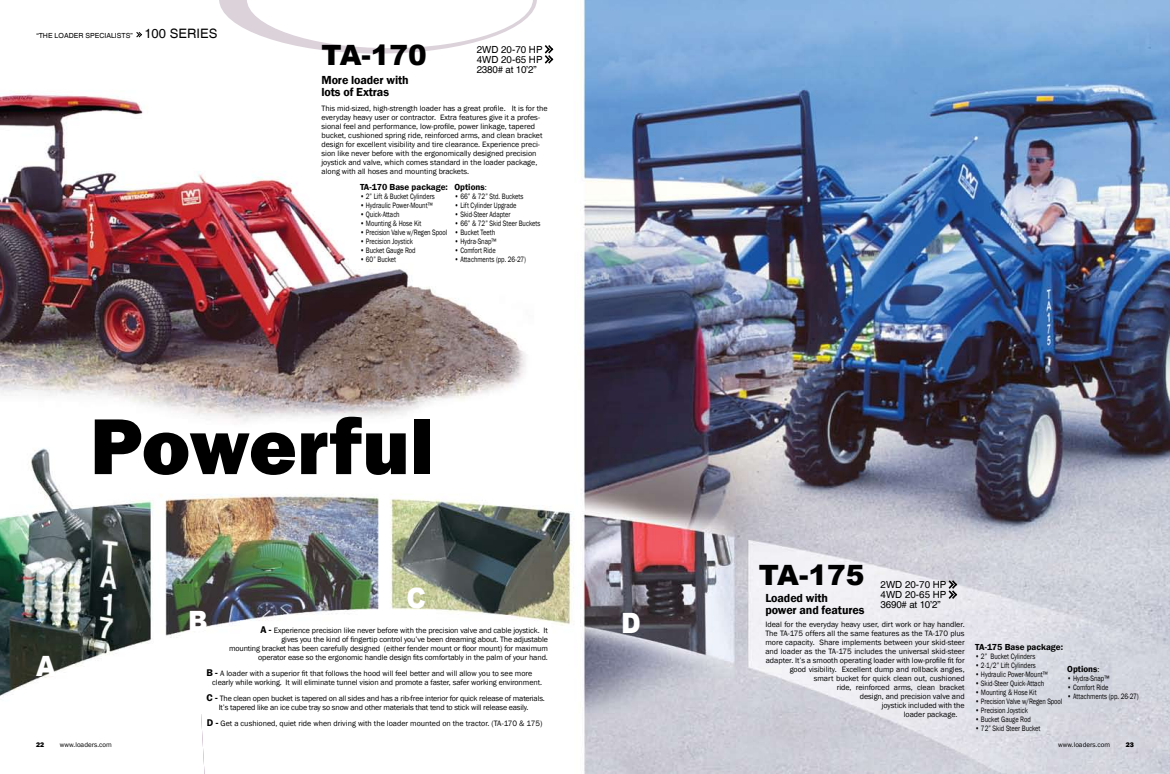
<style>
.page{position:relative;width:1170px;height:774px;background:#fff}
.page>*{position:absolute;margin:0;border:0;box-sizing:border-box;transform-origin:0 0}
.t1{font:800 82px "Franklin Gothic";color:#000}
.t2{font:900 28px "Arial";color:#000}
.t3{font:900 28px "Arial";color:#fff;scale:.9 1}
.t4{font:600 12px/12px "Franklin Gothic";letter-spacing:-.01em;color:#000}
.t5{font:9.8px/10px "Helvetica";color:#000;text-align:justify}
.t6{font:600 9px "Franklin Gothic";color:#000}
.t7{font:8px/9px "Franklin Gothic";color:#000}
.t8{font:8px "Franklin Gothic";color:#000;scale:.8 1}
.t9{font:8px/9px "Franklin Gothic";letter-spacing:-.02em;color:#000;text-align:center}
.t10{font:7px "Helvetica";color:#000}
.t11{font:7px "Franklin Gothic";color:#000}
.t12{font:800 7px "Franklin Gothic";color:#000}
.s1{font-size:13px}
.s2{font-weight:400;font-size:8px}
.s3{font-weight:600;font-size:10px}
</style>
<div class="page">
<img style="left:0;top:0;width:1170px;height:774px">
<svg style="left:219px;top:0;width:318px;height:54px"></svg>
<svg style="left:135px;top:31px;width:8px;height:8px"></svg>
<svg style="left:543px;top:43px;width:12px;height:22px"></svg>
<svg style="left:947px;top:579px;width:12px;height:22px"></svg>
<p class="t10" style="left:36px;top:32px;width:182px">“THE LOADER SPECIALISTS” <span class="s1">100 SERIES</span></p>
<h2 class="t2" style="left:321px;top:35px;width:107px">TA-170</h2>
<p class="t5" style="left:477px;top:45px;width:67px">2WD 20-70 HP 4WD 20-65 HP 2380# at 10’2”</p>
<h3 class="t4" style="left:321px;top:74px;width:89px">More loader with lots of Extras</h3>
<p class="t7" style="left:321px;top:104px;width:228px">This mid-sized, high-strength loader has a great profile. It is for the everyday heavy user or contractor. Extra features give it a profes&shy;sional feel and performance, low-profile, power linkage, tapered bucket, cushioned spring ride, reinforced arms, and clean bracket design for excellent visibility and tire clearance. Experience preci&shy;sion like never before with the ergonomically designed precision joystick and valve, which comes standard in the loader package, along with all hoses and mounting brackets.</p>
<p class="t6" style="left:454px;top:182px;width:34px">Options<span class="s2">:</span></p>
<p class="t8" style="left:454px;top:192px;width:88px">• 66” &amp; 72” Std. Buckets</p>
<p class="t8" style="left:454px;top:201px;width:79px">• Lift Cylinder Upgrade</p>
<p class="t8" style="left:454px;top:210px;width:72px">• Skid-Steer Adapter</p>
<p class="t8" style="left:454px;top:219px;width:109px">• 66” &amp; 72” Skid Steer Buckets</p>
<p class="t8" style="left:454px;top:228px;width:53px">• Bucket Teeth</p>
<p class="t8" style="left:454px;top:237px;width:54px">• Hydra-Snap™</p>
<p class="t8" style="left:454px;top:246px;width:53px">• Comfort Ride</p>
<p class="t8" style="left:454px;top:255px;width:91px">• Attachments (pp. 26-27)</p>
<p class="t6" style="left:360px;top:182px;width:89px">TA-170 Base package:</p>
<p class="t8" style="left:360px;top:192px;width:95px">• 2” Lift &amp; Bucket Cylinders</p>
<p class="t8" style="left:360px;top:201px;width:92px">• Hydraulic Power-Mount™</p>
<p class="t8" style="left:360px;top:210px;width:51px">• Quick-Attach</p>
<p class="t8" style="left:360px;top:219px;width:79px">• Mounting &amp; Hose Kit</p>
<p class="t8" style="left:360px;top:228px;width:110px">• Precision Valve w/Regen Spool</p>
<p class="t8" style="left:360px;top:237px;width:68px">• Precision Joystick</p>
<p class="t8" style="left:360px;top:246px;width:71px">• Bucket Gauge Rod</p>
<p class="t8" style="left:360px;top:255px;width:47px">• 60” Bucket</p>
<h1 class="t1" style="left:90px;top:394px;width:345px">Powerful</h1>
<h2 class="t3" style="left:36px;top:646px;width:23px">A</h2>
<p class="t12" style="left:36px;top:741px;width:10px">22</p>
<p class="t11" style="left:60px;top:741px;width:53px">www.loaders.com</p>
<h2 class="t3" style="left:407px;top:577px;width:23px">C</h2>
<h2 class="t3" style="left:188px;top:601px;width:23px">B</h2>
<p class="t7" style="left:229px;top:626px;width:320px;text-align:right"><span class="s3">A -</span> Experience precision like never before with the precision valve and cable joystick. It<br>gives you the kind of fingertip control you’ve been dreaming about. The adjustable<br>mounting bracket has been carefully designed (either fender mount or floor mount) for maximum operator ease so the ergonomic handle design fits comfortably in the palm of your hand.</p>
<p class="t7" style="left:212px;top:669px;width:331px;text-indent:-6px"><span class="s3">B -</span> A loader with a superior fit that follows the hood will feel better and will allow you to see more clearly while working. It will eliminate tunnel vision and promote a faster, safer working environment.</p>
<p class="t9" style="left:206px;top:694px;width:340px"><span class="s3">C -</span> The clean open bucket is tapered on all sides and has a rib-free interior for quick release of materials.<br>It’s tapered like an ice cube tray so snow and other materials that tend to stick will release easily.</p>
<p class="t7" style="left:207px;top:719px;width:337px"><span class="s3">D -</span> Get a cushioned, quiet ride when driving with the loader mounted on the tractor. (TA-170 &amp; 175)</p>
<h2 class="t3" style="left:621px;top:603px;width:23px">D</h2>
<h2 class="t2" style="left:759px;top:555px;width:107px">TA-175</h2>
<p class="t5" style="left:881px;top:580px;width:67px">2WD 20-70 HP 4WD 20-65 HP 3690# at 10’2”</p>
<h3 class="t4" style="left:765px;top:592px;width:101px">Loaded with<br>power and features</h3>
<p class="t7" style="left:765px;top:620px;width:201px">Ideal for the everyday heavy user, dirt work or hay handler.</p>
<p class="t7" style="left:765px;top:629px;width:201px">The TA-175 offers all the same features as the TA-170 plus</p>
<p class="t7" style="left:765px;top:638px;width:201px">more capacity. Share implements between your skid-steer</p>
<p class="t7" style="left:765px;top:647px;width:201px">and loader as the TA-175 includes the universal skid-steer</p>
<p class="t7" style="left:766px;top:656px;width:201px">adapter. It’s a smooth operating loader with low-profile fit for</p>
<p class="t7" style="left:790px;top:665px;width:176px">good visibility. Excellent dump and rollback angles,</p>
<p class="t7" style="left:814px;top:674px;width:152px">smart bucket for quick clean out, cushioned</p>
<p class="t7" style="left:837px;top:683px;width:129px">ride, reinforced arms, clean bracket</p>
<p class="t7" style="left:860px;top:692px;width:107px">design, and precision valve and</p>
<p class="t7" style="left:882px;top:701px;width:84px">joystick included with the</p>
<p class="t7" style="left:904px;top:710px;width:55px">loader package.</p>
<p class="t6" style="left:975px;top:642px;width:89px">TA-175 Base package:</p>
<p class="t8" style="left:975px;top:652px;width:77px">• 2” Bucket Cylinders</p>
<p class="t8" style="left:975px;top:661px;width:77px">• 2-1/2” Lift Cylinders</p>
<p class="t8" style="left:975px;top:670px;width:92px">• Hydraulic Power-Mount™</p>
<p class="t8" style="left:975px;top:679px;width:88px">• Skid-Steer Quick-Attach</p>
<p class="t8" style="left:975px;top:688px;width:78px">• Mounting &amp; Hose Kit</p>
<p class="t8" style="left:975px;top:697px;width:110px">• Precision Valve w/Regen Spool</p>
<p class="t8" style="left:975px;top:706px;width:68px">• Precision Joystick</p>
<p class="t8" style="left:975px;top:715px;width:71px">• Bucket Gauge Rod</p>
<p class="t8" style="left:975px;top:724px;width:83px">• 72” Skid Steer Bucket</p>
<p class="t6" style="left:1067px;top:663px;width:34px">Options<span class="s2">:</span></p>
<p class="t8" style="left:1067px;top:673px;width:54px">• Hydra-Snap™</p>
<p class="t8" style="left:1067px;top:682px;width:53px">• Comfort Ride</p>
<p class="t8" style="left:1067px;top:691px;width:91px">• Attachments (pp. 26-27)</p>
<p class="t11" style="left:1058px;top:741px;width:53px">www.loaders.com</p>
<p class="t12" style="left:1126px;top:741px;width:10px">23</p>
</div>
